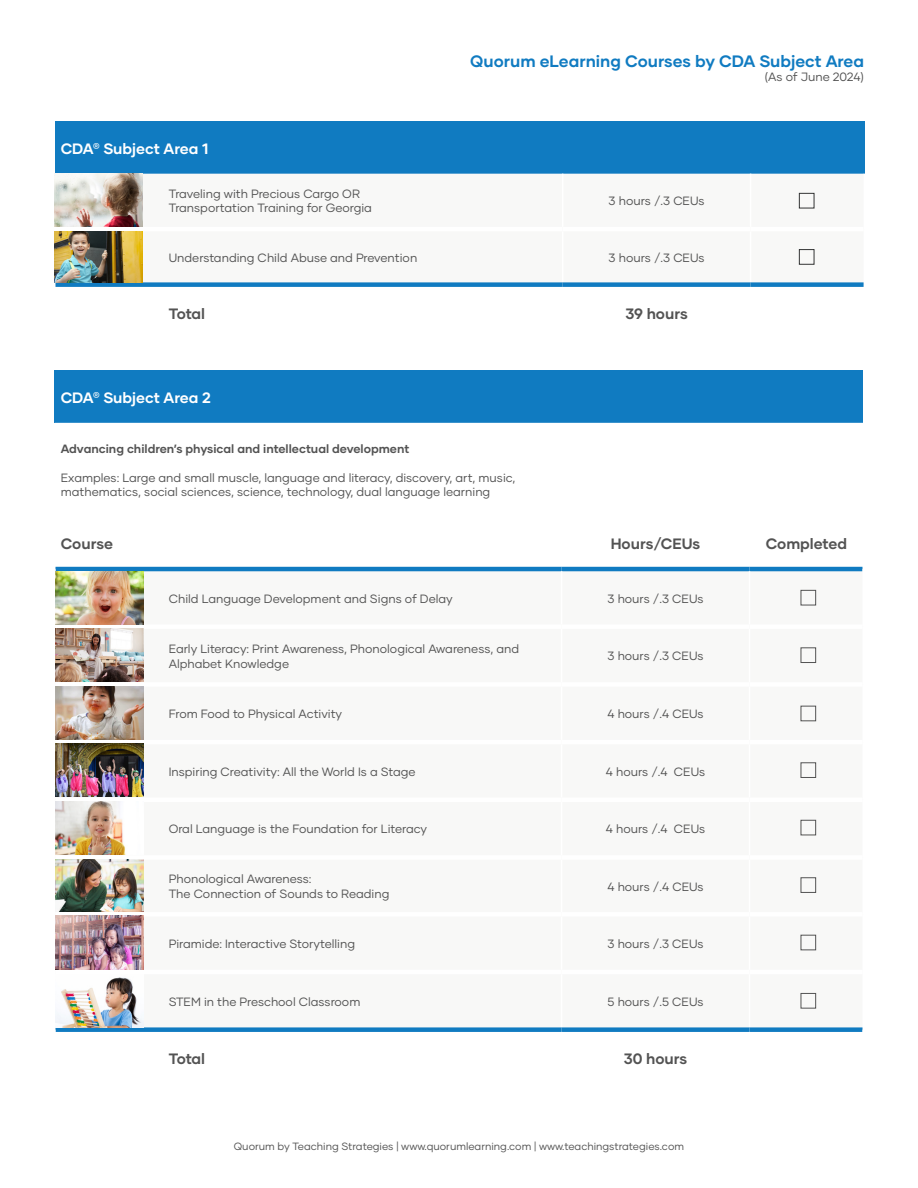
<style>
.page{position:relative;width:918px;height:1188px;background:#fff}
.page>*{position:absolute;margin:0;border:0;box-sizing:border-box;transform-origin:0 0}
.t1{font:700 16.5px "Gilmer";color:#107bc1}
.t2{font:700 15px "Gilmer";color:#535353}
.t3{font:700 15px "Gilmer";color:#fff}
.t4{font:12px/14.4px "Gilmer";color:#535353}
.t5{font:700 12px "Gilmer";color:#535353}
.t6{font:10.5px "Gilmer";color:#535353}
</style>
<div class="page">
<div style="left:55px;top:122px;width:809px;height:52px;background:#107bc1"></div>
<div style="left:56px;top:282px;width:106px;height:5px;background:#107bc1"></div>
<div style="left:162px;top:282px;width:401px;height:5px;background:#107bc1"></div>
<div style="left:563px;top:282px;width:188px;height:5px;background:#107bc1"></div>
<div style="left:751px;top:282px;width:113px;height:5px;background:#107bc1"></div>
<img style="left:55px;top:174px;width:88px;height:53px">
<div style="left:799px;top:193px;width:15px;height:15px;border:1px solid #333434"></div>
<div style="left:799px;top:249px;width:15px;height:16px;border:1px solid #333434"></div>
<div style="left:55px;top:371px;width:808px;height:52px;background:#107bc1"></div>
<hr style="left:56px;top:567px;width:106px;height:4px;background:#107bc1">
<hr style="left:162px;top:567px;width:400px;height:4px;background:#107bc1">
<hr style="left:562px;top:567px;width:188px;height:4px;background:#107bc1">
<hr style="left:750px;top:567px;width:112px;height:4px;background:#107bc1">
<div style="left:56px;top:1027px;width:106px;height:5px;background:#107bc1"></div>
<div style="left:162px;top:1027px;width:400px;height:5px;background:#107bc1"></div>
<div style="left:562px;top:1027px;width:188px;height:5px;background:#107bc1"></div>
<div style="left:750px;top:1027px;width:112px;height:5px;background:#107bc1"></div>
<svg style="left:56px;top:743px;width:88px;height:1px"></svg>
<svg style="left:56px;top:915px;width:88px;height:1px"></svg>
<div style="left:801px;top:590px;width:15px;height:15px;border:1px solid #535353"></div>
<div style="left:801px;top:647px;width:15px;height:16px;border:1px solid #535353"></div>
<div style="left:801px;top:762px;width:15px;height:16px;border:1px solid #535353"></div>
<div style="left:801px;top:820px;width:15px;height:15px;border:1px solid #535353"></div>
<div style="left:801px;top:877px;width:15px;height:16px;border:1px solid #535353"></div>
<div style="left:801px;top:935px;width:15px;height:15px;border:1px solid #535353"></div>
<div style="left:801px;top:993px;width:15px;height:16px;border:1px solid #535353"></div>
<div style="left:801px;top:706px;width:15px;height:15px;border:1px solid #535353"></div>
<img style="left:56px;top:571px;width:88px;height:54px">
<img style="left:56px;top:686px;width:88px;height:53px">
<img style="left:56px;top:744px;width:88px;height:53px">
<img style="left:56px;top:859px;width:88px;height:52px">
<img style="left:56px;top:916px;width:88px;height:53px">
<img style="left:56px;top:977px;width:88px;height:50px">
<img style="left:55px;top:231px;width:88px;height:52px">
<img style="left:56px;top:802px;width:70px;height:53px">
<img style="left:56px;top:629px;width:88px;height:53px">
<p class="t3" style="left:61px;top:139px;width:149px">CDA<sup>®</sup> Subject Area 1</p>
<p class="t4" style="left:169px;top:186px;width:193px">Traveling with Precious Cargo OR</p>
<p class="t4" style="left:169px;top:201px;width:205px">Transportation Training for Georgia</p>
<h1 class="t1" style="left:470px;top:51px;width:395px">Quorum eLearning Courses by CDA Subject Area</h1>
<p class="t4" style="left:765px;top:70px;width:101px">(As of June 2024)</p>
<p class="t4" style="left:609px;top:193px;width:97px">3 hours /.3 CEUs</p>
<p class="t4" style="left:169px;top:250px;width:250px">Understanding Child Abuse and Prevention</p>
<p class="t4" style="left:609px;top:250px;width:97px">3 hours /.3 CEUs</p>
<p class="t2" style="left:169px;top:305px;width:38px">Total</p>
<p class="t2" style="left:625px;top:305px;width:64px">39 hours</p>
<p class="t3" style="left:61px;top:388px;width:152px">CDA<sup>®</sup> Subject Area 2</p>
<p class="t5" style="left:61px;top:441px;width:350px">Advancing children’s physical and intellectual development</p>
<p class="t4" style="left:61px;top:470px;width:456px">Examples: Large and small muscle, language and literacy, discovery, art, music,</p>
<p class="t4" style="left:61px;top:485px;width:431px">mathematics, social sciences, science, technology, dual language learning</p>
<p class="t2" style="left:61px;top:534px;width:54px">Course</p>
<p class="t2" style="left:611px;top:534px;width:91px">Hours/CEUs</p>
<p class="t2" style="left:766px;top:534px;width:83px">Completed</p>
<p class="t4" style="left:169px;top:591px;width:285px">Child Language Development and Signs of Delay</p>
<p class="t4" style="left:608px;top:591px;width:97px">3 hours /.3 CEUs</p>
<p class="t4" style="left:169px;top:642px;width:352px">Early Literacy: Print Awareness, Phonological Awareness, and<br>Alphabet Knowledge</p>
<p class="t4" style="left:608px;top:649px;width:97px">3 hours /.3 CEUs</p>
<p class="t4" style="left:169px;top:706px;width:175px">From Food to Physical Activity</p>
<p class="t4" style="left:607px;top:706px;width:98px">4 hours /.4 CEUs</p>
<p class="t4" style="left:169px;top:764px;width:248px">Inspiring Creativity: All the World Is a Stage</p>
<p class="t4" style="left:606px;top:764px;width:101px">4 hours /.4 CEUs</p>
<p class="t4" style="left:169px;top:822px;width:260px">Oral Language is the Foundation for Literacy</p>
<p class="t4" style="left:606px;top:822px;width:101px">4 hours /.4 CEUs</p>
<p class="t4" style="left:169px;top:872px;width:144px">Phonological Awareness:</p>
<p class="t4" style="left:169px;top:886px;width:222px">The Connection of Sounds to Reading</p>
<p class="t4" style="left:607px;top:879px;width:98px">4 hours /.4 CEUs</p>
<p class="t4" style="left:169px;top:936px;width:188px">Piramide: Interactive Storytelling</p>
<p class="t4" style="left:608px;top:936px;width:97px">3 hours /.3 CEUs</p>
<p class="t4" style="left:169px;top:994px;width:193px">STEM in the Preschool Classroom</p>
<p class="t4" style="left:608px;top:994px;width:97px">5 hours /.5 CEUs</p>
<p class="t2" style="left:169px;top:1050px;width:38px">Total</p>
<p class="t2" style="left:624px;top:1050px;width:65px">30 hours</p>
<p class="t6" style="left:234px;top:1140px;width:452px">Quorum by Teaching Strategies | www.quorumlearning.com | www.teachingstrategies.com</p>
</div>
